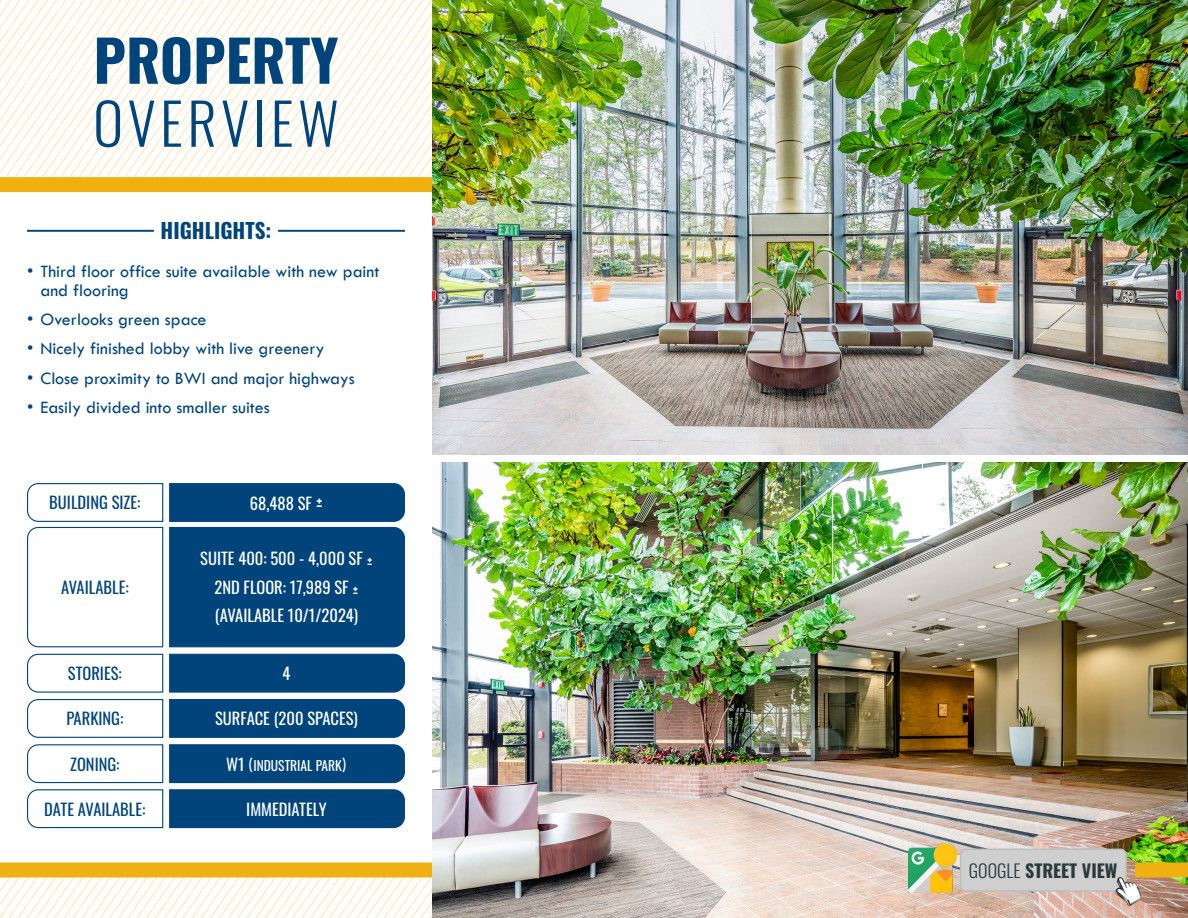
<style>
.page{position:relative;width:1188px;height:918px;background:#fff}
.page>*{position:absolute;margin:0;border:0;box-sizing:border-box;transform-origin:0 0}
.t1{font:700 57px "Oswald";color:#00447c}
.t2{font:300 57px "Oswald";letter-spacing:.08em;color:#00447c}
.t3{font:700 21px "Oswald";color:#00447c}
.t4{font:18px/19.5px "Tw Cen";color:#00447c}
.t5{font:700 18px "Oswald";color:#293b3d}
.t6{font:16.5px/28.5px "Oswald";color:#fff;text-align:center}
.t7{font:16.5px "Oswald";color:#00447c}
.t8{font:13.5px "Oswald";color:#fff}
.s1{font-size:16.5px}
.s2{font-family:"Tw Cen";font-size:18px}
.s3{font-weight:300}
</style>
<div class="page">
<img style="left:0;top:0;width:432px;height:918px">
<div style="left:0;top:186px;width:1188px;height:684px;background:#fff"></div>
<div style="left:0;top:177px;width:432px;height:15px;background:#eeb111"></div>
<img style="left:432px;top:0;width:756px;height:455px">
<div style="left:0;top:862px;width:432px;height:16px;background:#eeb111"></div>
<img style="left:432px;top:463px;width:756px;height:455px">
<div style="left:1135px;top:862px;width:53px;height:16px;background:#eeb111"></div>
<img style="left:908px;top:844px;width:49px;height:48px">
<div style="left:961px;top:849px;width:165px;height:42px;background:#cfcfcf;border-radius:5px"></div>
<div style="left:960px;top:849px;width:167px;height:43px;border:2px solid #bcbebf;border-radius:5px"></div>
<img style="left:1115px;top:877px;width:27px;height:29px">
<svg style="left:27px;top:483px;width:378px;height:255px"></svg>
<hr style="left:278px;top:230px;width:127px;height:2px;background:#00447c">
<hr style="left:27px;top:230px;width:127px;height:2px;background:#00447c">
<svg style="left:27px;top:744px;width:378px;height:85px"></svg>
<h1 class="t1" style="left:94px;top:31px;width:246px">PROPERTY</h1>
<h1 class="t2" style="left:93px;top:73px;width:247px">OVERVIEW</h1>
<p class="t3" style="left:161px;top:220px;width:112px">HIGHLIGHTS:</p>
<p class="t4" style="left:40px;top:261px;width:340px;text-indent:-14px">• Third floor office suite available with new paint and flooring</p>
<p class="t4" style="left:27px;top:310px;width:181px">• Overlooks green space</p>
<p class="t4" style="left:27px;top:339px;width:299px">• Nicely finished lobby with live greenery</p>
<p class="t4" style="left:27px;top:368px;width:329px">• Close proximity to BWI and major highways</p>
<p class="t4" style="left:27px;top:397px;width:244px">• Easily divided into smaller suites</p>
<p class="t7" style="left:49px;top:488px;width:93px">BUILDING SIZE:</p>
<p class="t6" style="left:250px;top:487px;width:75px">68,488 SF <sup>±</sup></p>
<p class="t7" style="left:61px;top:573px;width:69px">AVAILABLE:</p>
<p class="t6" style="left:200px;top:543px;width:174px">SUITE 400: 500 - 4,000 SF ±<br>2ND FLOOR: 17,989 SF ± (AVAILABLE 10/1/2024)</p>
<p class="t7" style="left:68px;top:659px;width:55px">STORIES:</p>
<p class="t6" style="left:283px;top:657px;width:9px">4</p>
<p class="t7" style="left:66px;top:704px;width:59px">PARKING:</p>
<p class="t6" style="left:215px;top:703px;width:144px">SURFACE (200 SPACES)</p>
<p class="t7" style="left:70px;top:749px;width:51px">ZONING:</p>
<p class="t8" style="left:226px;top:753px;width:122px"><span class="s1">W1</span> <span class="s2">(</span>INDUSTRIAL PARK<span class="s2">)</span></p>
<p class="t7" style="left:44px;top:794px;width:103px">DATE AVAILABLE:</p>
<p class="t6" style="left:246px;top:793px;width:82px">IMMEDIATELY</p>
<p class="t5" style="left:969px;top:861px;width:150px"><span class="s3">GOOGLE</span> STREET VIEW</p>
</div>
